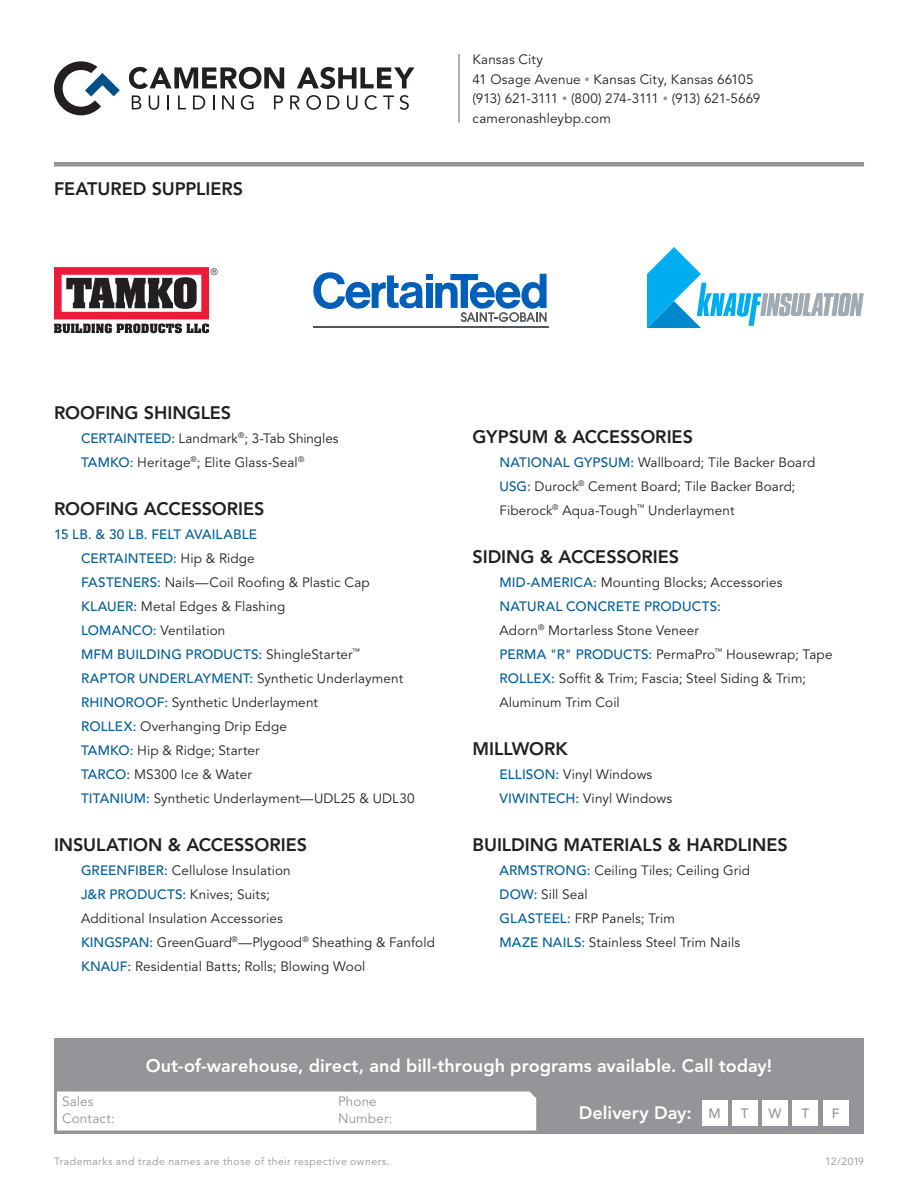
<style>
.page{position:relative;width:918px;height:1188px;background:#fff}
.page>*{position:absolute;margin:0;border:0;box-sizing:border-box;transform-origin:0 0}
.t1{font:800 18px "Avenir LT Pro";color:#231f20}
.t2{font:800 18px "Avenir LT Pro";letter-spacing:.005em;color:#fff}
.t3{font:13.5px/24px "Avenir LT Pro";letter-spacing:.01em;color:#231f20}
.t4{font:13.5px/16.8px "Avenir LT Pro";letter-spacing:.01em;color:#939598}
.t5{font:500 13.5px "Avenir LT Pro";color:#939598}
.t6{font:10.5px "Avenir LT Pro";letter-spacing:.045em;color:#939598}
.s1{font-size:10.5px;color:#939598}
.s2{font-weight:500;color:#005c98}
.s3{font-weight:500;font-size:13.5px;color:#939598}
</style>
<div class="page">
<svg style="left:313px;top:272px;width:234px;height:50px"></svg>
<hr style="left:313px;top:326px;width:235px;height:2px;background:#54575a">
<svg style="left:54px;top:267px;width:164px;height:66px"></svg>
<svg style="left:647px;top:247px;width:217px;height:81px"></svg>
<div style="left:54px;top:1039px;width:810px;height:95px;background:#939598"></div>
<div style="left:57px;top:1092px;width:479px;height:38px;background:#fff"></div>
<div style="left:702px;top:1100px;width:25px;height:25px;background:#fff"></div>
<div style="left:732px;top:1100px;width:26px;height:25px;background:#fff"></div>
<div style="left:793px;top:1100px;width:25px;height:25px;background:#fff"></div>
<div style="left:762px;top:1100px;width:26px;height:25px;background:#fff"></div>
<div style="left:823px;top:1100px;width:25px;height:25px;background:#fff"></div>
<hr style="left:54px;top:162px;width:810px;height:4px;background:#939598">
<svg style="left:129px;top:67px;width:155px;height:22px"></svg>
<svg style="left:297px;top:67px;width:117px;height:22px"></svg>
<svg style="left:132px;top:95px;width:9px;height:14px"></svg>
<svg style="left:149px;top:95px;width:10px;height:15px"></svg>
<svg style="left:168px;top:95px;width:1px;height:14px"></svg>
<svg style="left:178px;top:95px;width:8px;height:14px"></svg>
<svg style="left:193px;top:95px;width:12px;height:14px"></svg>
<svg style="left:213px;top:95px;width:1px;height:14px"></svg>
<svg style="left:222px;top:95px;width:12px;height:14px"></svg>
<svg style="left:241px;top:95px;width:13px;height:15px"></svg>
<svg style="left:274px;top:95px;width:9px;height:14px"></svg>
<svg style="left:290px;top:95px;width:10px;height:14px"></svg>
<svg style="left:306px;top:95px;width:15px;height:15px"></svg>
<svg style="left:327px;top:95px;width:12px;height:14px"></svg>
<svg style="left:347px;top:95px;width:11px;height:15px"></svg>
<svg style="left:365px;top:95px;width:12px;height:15px"></svg>
<svg style="left:383px;top:95px;width:11px;height:14px"></svg>
<svg style="left:400px;top:95px;width:9px;height:15px"></svg>
<svg style="left:54px;top:61px;width:66px;height:54px"></svg>
<hr style="left:458px;top:54px;width:2px;height:69px;background:#939598">
<h1 class="t1" style="left:54px;top:178px;width:191px">FEATURED SUPPLIERS</h1>
<p class="t3" style="left:472px;top:50px;width:289px;line-height:19.5px">Kansas City<br>41 Osage Avenue <span class="s1">•</span> Kansas City, Kansas 66105 (913) 621-3111 <span class="s1">•</span> (800) 274-3111 <span class="s1">•</span> (913) 621-5669 cameronashleybp.com</p>
<h1 class="t1" style="left:54px;top:402px;width:179px">ROOFING SHINGLES</h1>
<p class="t3" style="left:81px;top:426px;width:259px"><span class="s2">CERTAINTEED:</span> Landmark<sup>®</sup>; 3-Tab Shingles<br><span class="s2">TAMKO:</span> Heritage<sup>®</sup>; Elite Glass-Seal<sup>®</sup></p>
<h1 class="t1" style="left:54px;top:498px;width:212px">ROOFING ACCESSORIES</h1>
<p class="t3" style="left:81px;top:522px;width:335px;text-indent:-27px"><span class="s2">15 LB. &amp; 30 LB. FELT AVAILABLE<br>CERTAINTEED:</span> Hip &amp; Ridge<br><span class="s2">FASTENERS:</span> Nails—Coil Roofing &amp; Plastic Cap <span class="s2">KLAUER:</span> Metal Edges &amp; Flashing<br><span class="s2">LOMANCO:</span> Ventilation<br><span class="s2">MFM BUILDING PRODUCTS:</span> ShingleStarter<sup>™ </sup><span class="s2">RAPTOR UNDERLAYMENT:</span> Synthetic Underlayment <span class="s2">RHINOROOF:</span> Synthetic Underlayment<br><span class="s2">ROLLEX:</span> Overhanging Drip Edge<br><span class="s2">TAMKO:</span> Hip &amp; Ridge; Starter<br><span class="s2">TARCO:</span> MS300 Ice &amp; Water<br><span class="s2">TITANIUM:</span> Synthetic Underlayment—UDL25 &amp; UDL30</p>
<h1 class="t1" style="left:54px;top:834px;width:255px">INSULATION &amp; ACCESSORIES</h1>
<p class="t3" style="left:81px;top:858px;width:356px"><span class="s2">GREENFIBER:</span> Cellulose Insulation<br><span class="s2">J&amp;R PRODUCTS:</span> Knives; Suits;<br>Additional Insulation Accessories<br><span class="s2">KINGSPAN:</span> GreenGuard<sup>®</sup>—Plygood<sup>®</sup> Sheathing &amp; Fanfold <span class="s2">KNAUF:</span> Residential Batts; Rolls; Blowing Wool</p>
<h1 class="t1" style="left:472px;top:426px;width:222px">GYPSUM &amp; ACCESSORIES</h1>
<p class="t3" style="left:499px;top:450px;width:317px"><span class="s2">NATIONAL GYPSUM:</span> Wallboard; Tile Backer Board<br><span class="s2">USG:</span> Durock<sup>®</sup> Cement Board; Tile Backer Board;<br>Fiberock<sup>®</sup> Aqua-Tough<sup>™</sup> Underlayment</p>
<h1 class="t1" style="left:472px;top:546px;width:208px">SIDING &amp; ACCESSORIES</h1>
<p class="t3" style="left:499px;top:570px;width:335px"><span class="s2">MID-AMERICA:</span> Mounting Blocks; Accessories <span class="s2">NATURAL CONCRETE PRODUCTS:<br></span>Adorn<sup>®</sup> Mortarless Stone Veneer<br><span class="s2">PERMA "R" PRODUCTS:</span> PermaPro<sup>™</sup> Housewrap; Tape <span class="s2">ROLLEX:</span> Soffit &amp; Trim; Fascia; Steel Siding &amp; Trim; Aluminum Trim Coil</p>
<h1 class="t1" style="left:472px;top:738px;width:97px">MILLWORK</h1>
<p class="t3" style="left:500px;top:762px;width:174px"><span class="s2">ELLISON:</span> Vinyl Windows<br><span class="s2">VIWINTECH:</span> Vinyl Windows</p>
<h1 class="t1" style="left:472px;top:834px;width:317px">BUILDING MATERIALS &amp; HARDLINES</h1>
<p class="t3" style="left:500px;top:858px;width:252px"><span class="s2">ARMSTRONG:</span> Ceiling Tiles; Ceiling Grid<br><span class="s2">DOW:</span> Sill Seal<br><span class="s2">GLASTEEL:</span> FRP Panels; Trim<br><span class="s2">MAZE NAILS:</span> Stainless Steel Trim Nails</p>
<h1 class="t2" style="left:146px;top:1055px;width:628px">Out-of-warehouse, direct, and bill-through programs available. Call today!</h1>
<p class="t4" style="left:338px;top:1094px;width:56px">Phone<br>Number:</p>
<p class="t4" style="left:62px;top:1094px;width:54px">Sales<br>Contact:</p>
<h1 class="t2" style="left:579px;top:1102px;width:143px">Delivery Day: <span class="s3">M</span></h1>
<p class="t5" style="left:741px;top:1105px;width:9px">T</p>
<p class="t5" style="left:769px;top:1105px;width:14px">W</p>
<p class="t5" style="left:801px;top:1105px;width:9px">T</p>
<p class="t5" style="left:832px;top:1105px;width:9px">F</p>
<p class="t6" style="left:54px;top:1155px;width:337px">Trademarks and trade names are those of their respective owners.</p>
<p class="t6" style="left:825px;top:1155px;width:40px">12/2019</p>
</div>
